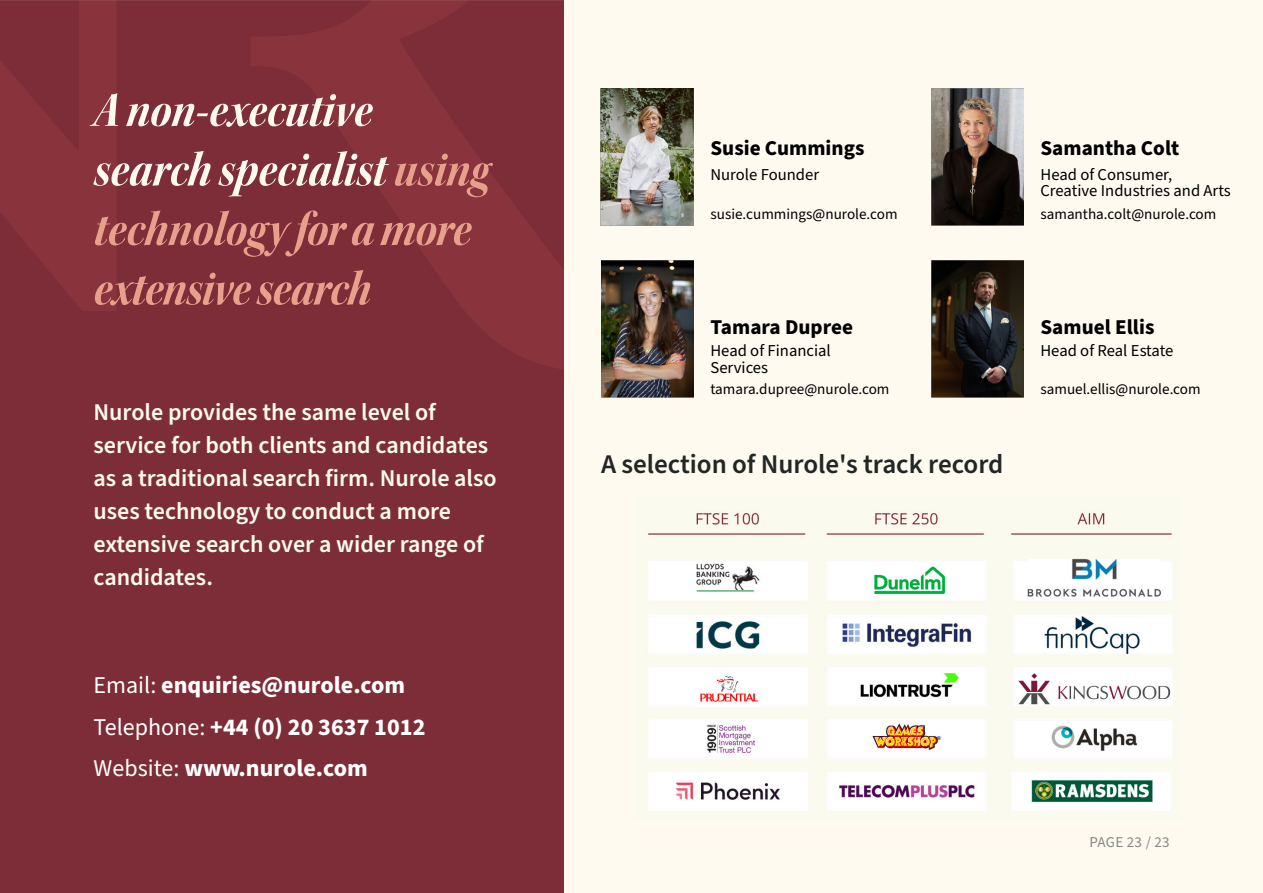
<style>
.page{position:relative;width:1263px;height:893px;background:#fefaf0}
.page>*{position:absolute;margin:0;border:0;box-sizing:border-box;transform-origin:0 0}
.t1{font:51px/59.6px "Kepler Std Bold Scn It Disp";letter-spacing:-.005em;color:#e7a08c}
.t2{font:600 27px "Source Sans Pro";color:#232625}
.t3{font:600 24px/33px "Source Sans Pro";color:#fffaf0}
.t4{font:700 24px/41.7px "Source Sans Pro";color:#fff}
.t5{font:700 21.15px "Source Sans Pro";color:#000}
.t6{font:16.65px/16.6px "Source Sans Pro";color:#000}
.t7{font:15.15px "Source Sans Pro";color:#000}
.t8{font:15px "Source Sans Pro";letter-spacing:.02em;color:#878787}
.s1{color:#fffaf0}
.s2{font-weight:400}
</style>
<div class="page">
<div style="left:0;top:370px;width:563px;height:523px;background:#7d2d37"></div>
<img style="left:0;top:0;width:563px;height:370px">
<img style="left:931px;top:88px;width:92px;height:137px">
<img style="left:601px;top:261px;width:92px;height:136px">
<img style="left:600px;top:89px;width:93px;height:136px">
<img style="left:931px;top:261px;width:92px;height:136px">
<img style="left:648px;top:513px;width:525px;height:298px">
<h1 class="t1" style="left:94px;top:80px;width:397px"><span class="s1">A non-executive search specialist</span> using technologyfor a more extensive search</h1>
<p class="t3" style="left:94px;top:396px;width:405px">Nurole provides the same level of service for both clients and candidates as a traditional search firm. Nurole also uses technology to conduct a more extensive search over a wider range of candidates.</p>
<p class="t4" style="left:94px;top:664px;width:333px"><span class="s2">Email:</span> enquiries@nurole.com<br><span class="s2">Telephone:</span> +44 (0) 20 3637 1012<br><span class="s2">Website:</span> www.nurole.com</p>
<p class="t5" style="left:710px;top:133px;width:156px">Susie Cummings</p>
<p class="t6" style="left:710px;top:166px;width:110px">Nurole Founder</p>
<p class="t5" style="left:1040px;top:133px;width:140px">Samantha Colt</p>
<p class="t6" style="left:1040px;top:166px;width:192px">Head of Consumer,<br>Creative Industries and Arts</p>
<p class="t7" style="left:710px;top:204px;width:189px">susie.cummings@nurole.com</p>
<p class="t7" style="left:1040px;top:204px;width:177px">samantha.colt@nurole.com</p>
<p class="t5" style="left:710px;top:313px;width:144px">Tamara Dupree</p>
<p class="t6" style="left:710px;top:343px;width:122px">Head of Financial<br>Services</p>
<p class="t5" style="left:1040px;top:312px;width:115px">Samuel Ellis</p>
<p class="t6" style="left:1040px;top:343px;width:134px">Head of Real Estate</p>
<p class="t7" style="left:710px;top:379px;width:181px">tamara.dupree@nurole.com</p>
<p class="t7" style="left:1040px;top:379px;width:162px">samuel.ellis@nurole.com</p>
<p class="t2" style="left:601px;top:446px;width:404px">A selection of Nurole's track record</p>
<p class="t8" style="left:1089px;top:832px;width:82px">PAGE 23 / 23</p>
</div>
